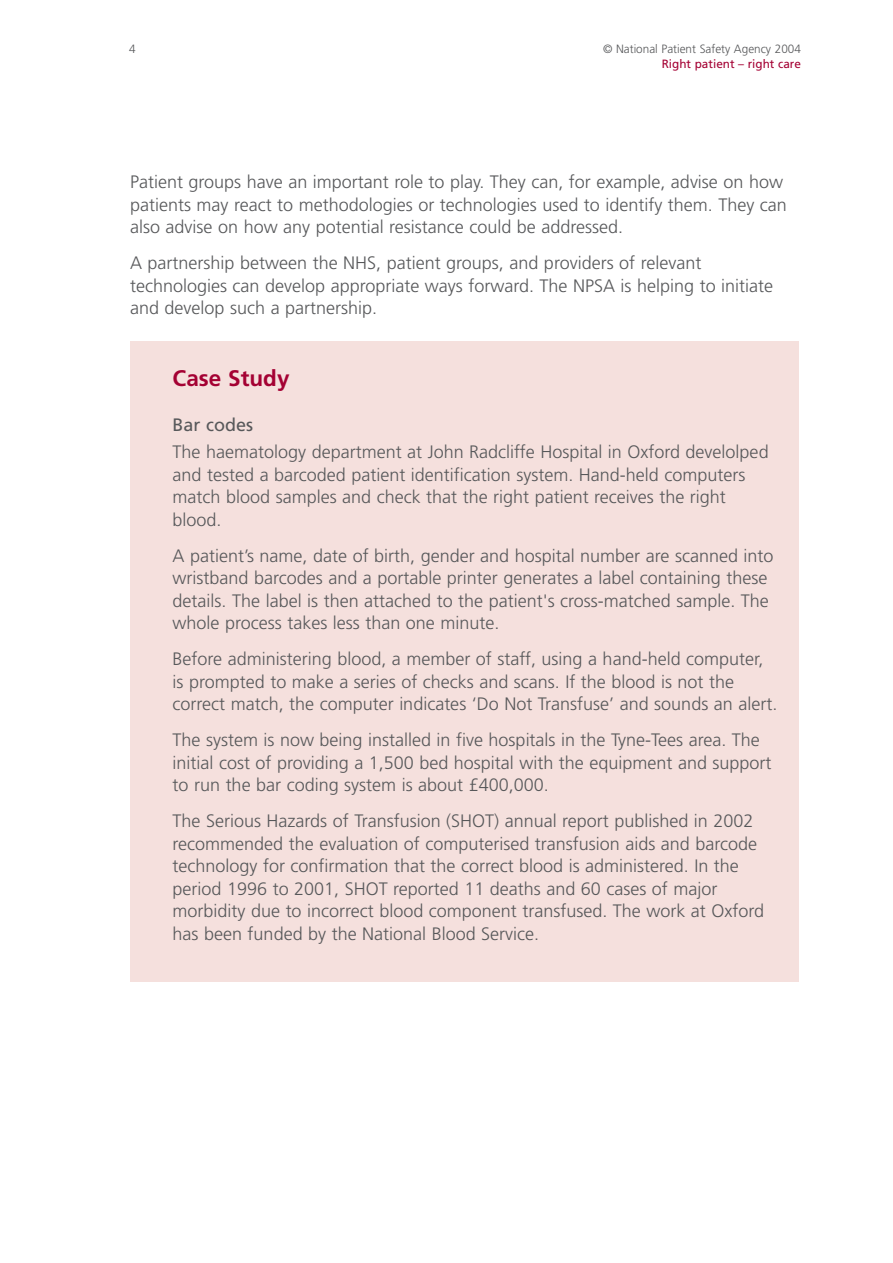
<style>
.page{position:relative;width:893px;height:1263px;background:#fff}
.page>*{position:absolute;margin:0;border:0;box-sizing:border-box;transform-origin:0 0}
.t1{font:700 22.5px "Frutiger";color:#a40133}
.t2{font:300 18px/22.5px "Frutiger";color:#57585a}
.t3{font:18px "Frutiger";color:#57585a}
.t4{font:300 12px "Frutiger";color:#57585a}
.t5{font:12px "Frutiger";color:#a40133}
</style>
<div class="page">
<div style="left:130px;top:341px;width:668px;height:640px;background:#f5e0dd"></div>
<p class="t4" style="left:129px;top:44px;width:8px">4</p>
<p class="t4" style="left:603px;top:44px;width:199px">© National Patient Safety Agency 2004</p>
<p class="t5" style="left:662px;top:59px;width:141px">Right patient – right care</p>
<p class="t2" style="left:130px;top:172px;width:658px">Patient groups have an important role to play. They can, for example, advise on how patients may react to methodologies or technologies used to identify them. They can also advise on how any potential resistance could be addressed.</p>
<p class="t2" style="left:130px;top:253px;width:645px">A partnership between the NHS, patient groups, and providers of relevant technologies can develop appropriate ways forward. The NPSA is helping to initiate and develop such a partnership.</p>
<p class="t1" style="left:173px;top:369px;width:118px">Case Study</p>
<p class="t3" style="left:173px;top:418px;width:82px">Bar codes</p>
<p class="t2" style="left:173px;top:442px;width:597px">The haematology department at John Radcliffe Hospital in Oxford develolped and tested a barcoded patient identification system. Hand-held computers match blood samples and check that the right patient receives the right blood.</p>
<p class="t2" style="left:173px;top:545px;width:602px">A patient’s name, date of birth, gender and hospital number are scanned into wristband barcodes and a portable printer generates a label containing these details. The label is then attached to the patient's cross-matched sample. The whole process takes less than one minute.</p>
<p class="t2" style="left:173px;top:649px;width:606px">Before administering blood, a member of staff, using a hand-held computer, is prompted to make a series of checks and scans. If the blood is not the correct match, the computer indicates ‘Do Not Transfuse’ and sounds an alert.</p>
<p class="t2" style="left:173px;top:730px;width:600px">The system is now being installed in five hospitals in the Tyne-Tees area. The initial cost of providing a 1,500 bed hospital with the equipment and support to run the bar coding system is about £400,000.</p>
<p class="t2" style="left:173px;top:811px;width:593px">The Serious Hazards of Transfusion (SHOT) annual report published in 2002 recommended the evaluation of computerised transfusion aids and barcode technology for confirmation that the correct blood is administered. In the period 1996 to 2001, SHOT reported 11 deaths and 60 cases of major morbidity due to incorrect blood component transfused. The work at Oxford has been funded by the National Blood Service.</p>
</div>
